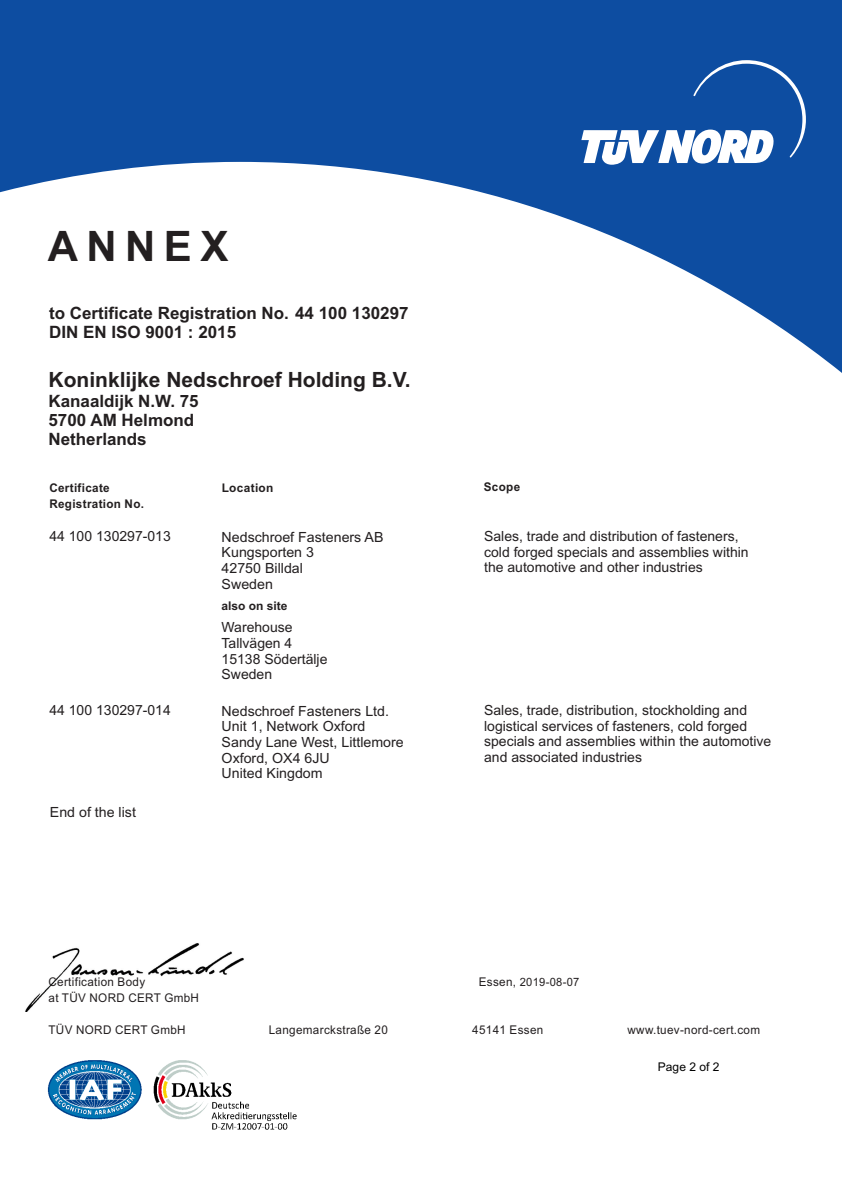
<style>
.page{position:relative;width:842px;height:1191px;background:#fff}
.page>*{position:absolute;margin:0;border:0;box-sizing:border-box;transform-origin:0 0}
.t1{font:700 42px "Arial";letter-spacing:.2em;color:#231f20}
.t2{font:700 21px "Arial";color:#231f20}
.t3{font:700 17px/19px "Arial";color:#231f20}
.t4{font:14px/15.6px "Arial";color:#231f20}
.t5{font:12px/16.1px "Arial";letter-spacing:.03em;color:#231f20}
.t6{font:700 12px "Arial";letter-spacing:.03em;color:#231f20}
.t7{font:700 12px "Arial";color:#231f20}
.t8{font:12px "Arial";color:#000}
.t9{font:11.5px "Arial";letter-spacing:.03em;color:#231f20}
.s1{font-size:12px}
</style>
<div class="page">
<img style="left:25px;top:943px;width:219px;height:68px">
<img style="left:47px;top:1060px;width:250px;height:70px">
<svg style="left:0;top:0;width:842px;height:373px;fill:#0d4da1"></svg>
<svg style="left:581px;top:60px;width:225px;height:105px"></svg>
<h1 class="t1" style="left:48px;top:230px;width:182px">ANNEX</h1>
<p class="t3" style="left:49px;top:305px;width:361px">to Certificate Registration No. 44 100 130297<br>DIN EN ISO 9001 : 2015</p>
<h2 class="t2" style="left:49px;top:371px;width:364px">Koninklijke Nedschroef Holding B.V.</h2>
<p class="t3" style="left:49px;top:393px;width:152px">Kanaaldijk N.W. 75<br>5700 AM Helmond<br>Netherlands</p>
<p class="t6" style="left:49px;top:483px;width:62px">Certificate</p>
<p class="t6" style="left:484px;top:483px;width:38px">Scope</p>
<p class="t6" style="left:49px;top:499px;width:96px">Registration No.</p>
<p class="t6" style="left:222px;top:483px;width:53px">Location</p>
<p class="t4" style="left:49px;top:529px;width:123px">44 100 130297-013</p>
<p class="t4" style="left:484px;top:529px;width:266px">Sales, trade and distribution of fasteners, cold forged specials and assemblies within the automotive and other industries</p>
<p class="t4" style="left:222px;top:530px;width:163px">Nedschroef Fasteners AB<br>Kungsporten 3<br>42750 Billdal<br>Sweden</p>
<p class="t7" style="left:221px;top:601px;width:68px">also on site</p>
<p class="t4" style="left:222px;top:621px;width:107px">Warehouse<br>Tallvägen 4<br>15138 Södertälje<br>Sweden</p>
<p class="t4" style="left:49px;top:703px;width:123px">44 100 130297-014</p>
<p class="t4" style="left:484px;top:703px;width:289px">Sales, trade, distribution, stockholding and logistical services of fasteners, cold forged specials and assemblies within the automotive and associated industries</p>
<p class="t4" style="left:222px;top:704px;width:184px">Nedschroef Fasteners Ltd.<br>Unit 1, Network Oxford<br>Sandy Lane West, Littlemore<br>Oxford, OX4 6JU<br>United Kingdom</p>
<p class="t4" style="left:50px;top:806px;width:88px">End of the list</p>
<p class="t5" style="left:49px;top:975px;width:152px">Certification Body<br>at TÜV NORD CERT GmbH</p>
<p class="t9" style="left:479px;top:977px;width:102px"><span class="s1">Essen,</span> 2019-08-07</p>
<p class="t5" style="left:49px;top:1022px;width:139px">TÜV NORD CERT GmbH</p>
<p class="t5" style="left:269px;top:1022px;width:121px">Langemarckstraße 20</p>
<p class="t5" style="left:472px;top:1022px;width:73px">45141 Essen</p>
<p class="t5" style="left:627px;top:1022px;width:134px">www.tuev-nord-cert.com</p>
<p class="t8" style="left:658px;top:1062px;width:63px">Page 2 of 2</p>
</div>
